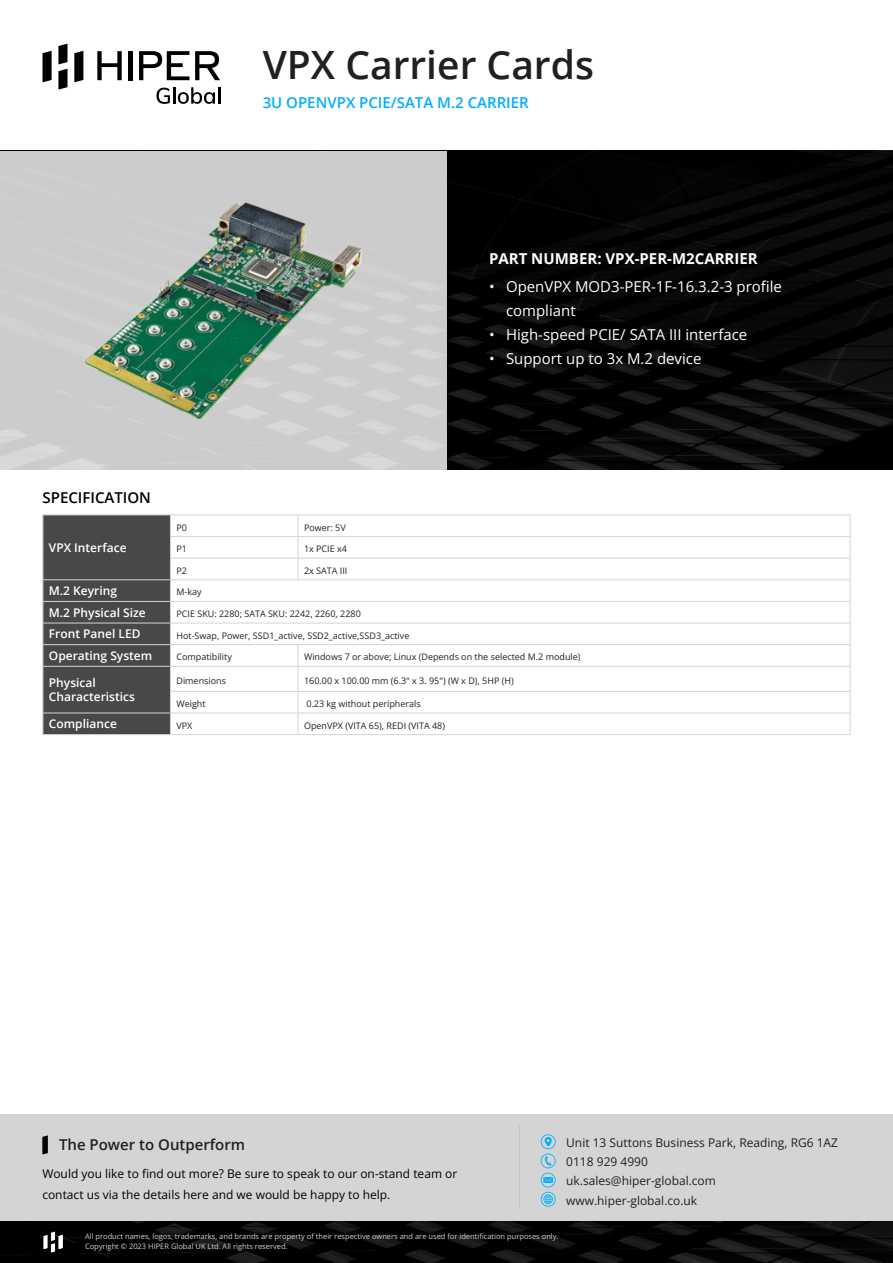
<style>
.page{position:relative;width:893px;height:1263px;background:#fff}
.page>*{position:absolute;margin:0;border:0;box-sizing:border-box;transform-origin:0 0}
.t1{font:600 39px "Open Sans";color:#231f20}
.t2{font:15px/24px "Open Sans";color:#fff}
.t3{font:700 15px "Open Sans";color:#fff}
.t4{font:600 15px "Open Sans";color:#00adff}
.t5{font:600 15px "Open Sans";color:#231f20}
.t6{font:600 15px "Open Sans";color:#000}
.t7{font:12px/21px "Open Sans";color:#000}
.t8{font:12px "Open Sans";color:#231f20}
.t9{font:600 12px "Open Sans";color:#fff}
.t10{font:9px "Open Sans";color:#231f20}
.t11{font:7.5px "Open Sans";color:#d4d4d4}
</style>
<div class="page">
<svg style="left:0;top:1220px;width:893px;height:43px;background:#0c0c0c"></svg>
<img style="left:44px;top:1231px;width:19px;height:21px">
<div style="left:0;top:1114px;width:893px;height:106px;background:#d4d4d4"></div>
<svg style="left:42px;top:1135px;width:6px;height:19px"></svg>
<svg style="left:541px;top:1134px;width:15px;height:72px"></svg>
<hr style="left:519px;top:1125px;width:1px;height:85px;background:#484848">
<div style="left:446px;top:151px;width:447px;height:319px;background:#000"></div>
<div style="left:0;top:151px;width:446px;height:319px;background:#ccc"></div>
<img style="left:57px;top:202px;width:332px;height:247px">
<hr style="left:43px;top:514px;width:127px;height:1px;background:#d4d4d4">
<hr style="left:170px;top:514px;width:128px;height:1px;background:#d4d4d4">
<hr style="left:298px;top:514px;width:552px;height:1px;background:#d4d4d4">
<hr style="left:170px;top:536px;width:128px;height:1px;background:#d4d4d4">
<hr style="left:298px;top:536px;width:552px;height:1px;background:#d4d4d4">
<hr style="left:170px;top:558px;width:128px;height:1px;background:#d4d4d4">
<hr style="left:298px;top:558px;width:552px;height:1px;background:#d4d4d4">
<svg style="left:298px;top:515px;width:1px;height:64px"></svg>
<hr style="left:170px;top:579px;width:128px;height:1px;background:#d4d4d4">
<hr style="left:298px;top:579px;width:552px;height:1px;background:#d4d4d4">
<hr style="left:170px;top:601px;width:128px;height:1px;background:#d4d4d4">
<hr style="left:298px;top:601px;width:552px;height:1px;background:#d4d4d4">
<hr style="left:170px;top:623px;width:128px;height:1px;background:#d4d4d4">
<hr style="left:298px;top:623px;width:552px;height:1px;background:#d4d4d4">
<hr style="left:170px;top:644px;width:128px;height:1px;background:#d4d4d4">
<hr style="left:298px;top:644px;width:552px;height:1px;background:#d4d4d4">
<hr style="left:170px;top:666px;width:128px;height:1px;background:#d4d4d4">
<hr style="left:298px;top:666px;width:552px;height:1px;background:#d4d4d4">
<hr style="left:170px;top:691px;width:128px;height:1px;background:#d4d4d4">
<hr style="left:298px;top:691px;width:552px;height:1px;background:#d4d4d4">
<hr style="left:170px;top:713px;width:128px;height:1px;background:#d4d4d4">
<svg style="left:43px;top:515px;width:128px;height:220px;background:#4e4e4e"></svg>
<hr style="left:298px;top:713px;width:552px;height:1px;background:#d4d4d4">
<svg style="left:298px;top:645px;width:1px;height:89px"></svg>
<svg style="left:850px;top:515px;width:1px;height:219px"></svg>
<hr style="left:170px;top:734px;width:128px;height:1px;background:#d4d4d4">
<hr style="left:298px;top:734px;width:552px;height:1px;background:#d4d4d4">
<svg style="left:195px;top:51px;width:25px;height:29px"></svg>
<svg style="left:139px;top:51px;width:50px;height:29px"></svg>
<hr style="left:128px;top:51px;width:4px;height:29px;background:#000">
<svg style="left:97px;top:51px;width:25px;height:29px"></svg>
<svg style="left:43px;top:51px;width:9px;height:31px"></svg>
<svg style="left:74px;top:51px;width:9px;height:31px"></svg>
<svg style="left:58px;top:44px;width:10px;height:46px"></svg>
<svg style="left:156px;top:87px;width:64px;height:17px"></svg>
<p class="t1" style="left:263px;top:38px;width:333px">VPX Carrier Cards</p>
<p class="t4" style="left:263px;top:92px;width:268px">3U OPENVPX PCIE/SATA M.2 CARRIER</p>
<p class="t3" style="left:489px;top:248px;width:270px">PART NUMBER: VPX-PER-M2CARRIER</p>
<p class="t6" style="left:43px;top:487px;width:110px">SPECIFICATION</p>
<p class="t9" style="left:49px;top:539px;width:79px">VPX Interface</p>
<p class="t10" style="left:176px;top:521px;width:12px">P0</p>
<p class="t10" style="left:304px;top:521px;width:43px">Power: 5V</p>
<p class="t10" style="left:176px;top:543px;width:12px">P1</p>
<p class="t10" style="left:304px;top:543px;width:44px">1x PCIE x4</p>
<p class="t10" style="left:176px;top:564px;width:12px">P2</p>
<p class="t10" style="left:304px;top:564px;width:45px">2x SATA III</p>
<p class="t2" style="left:506px;top:274px;width:277px;text-indent:-17px">• OpenVPX MOD3-PER-1F-16.3.2-3 profile compliant</p>
<p class="t2" style="left:489px;top:322px;width:260px">• High-speed PCIE/ SATA III interface</p>
<p class="t2" style="left:489px;top:346px;width:214px">• Support up to 3x M.2 device</p>
<p class="t9" style="left:49px;top:583px;width:70px">M.2 Keyring</p>
<p class="t10" style="left:176px;top:586px;width:27px">M-kay</p>
<p class="t9" style="left:49px;top:604px;width:98px">M.2 Physical Size</p>
<p class="t10" style="left:176px;top:608px;width:186px">PCIE SKU: 2280; SATA SKU: 2242, 2260, 2280</p>
<p class="t9" style="left:49px;top:626px;width:93px">Front Panel LED</p>
<p class="t10" style="left:176px;top:629px;width:234px">Hot-Swap, Power, SSD1_active, SSD2_active,SSD3_active</p>
<p class="t9" style="left:49px;top:647px;width:105px">Operating System</p>
<p class="t10" style="left:176px;top:651px;width:57px">Compatibility</p>
<p class="t10" style="left:304px;top:651px;width:278px">Windows 7 or above; Linux (Depends on the selected M.2 module)</p>
<p class="t9" style="left:49px;top:674px;width:48px">Physical</p>
<p class="t9" style="left:49px;top:689px;width:88px">Characteristics</p>
<p class="t10" style="left:176px;top:674px;width:51px">Dimensions</p>
<p class="t10" style="left:304px;top:674px;width:211px">160.00 x 100.00 mm (6.3" x 3. 95") (W x D), 5HP (H)</p>
<p class="t10" style="left:176px;top:697px;width:31px">Weight</p>
<p class="t10" style="left:306px;top:697px;width:116px">0.23 kg without peripherals</p>
<p class="t9" style="left:49px;top:716px;width:70px">Compliance</p>
<p class="t10" style="left:176px;top:719px;width:17px">VPX</p>
<p class="t10" style="left:304px;top:719px;width:142px">OpenVPX (VITA 65), REDI (VITA 48)</p>
<p class="t5" style="left:59px;top:1134px;width:188px">The Power to Outperform</p>
<p class="t8" style="left:566px;top:1134px;width:273px">Unit 13 Suttons Business Park, Reading, RG6 1AZ</p>
<p class="t8" style="left:566px;top:1154px;width:83px">0118 929 4990</p>
<p class="t8" style="left:566px;top:1173px;width:151px">uk.sales@hiper-global.com</p>
<p class="t8" style="left:566px;top:1192px;width:133px">www.hiper-global.co.uk</p>
<p class="t7" style="left:42px;top:1163px;width:417px">Would you like to find out more? Be sure to speak to our on-stand team or contact us via the details here and we would be happy to help.</p>
<p class="t11" style="left:85px;top:1231px;width:475px">All product names, logos, trademarks, and brands are property of their respective owners and are used for identification purposes only.</p>
<p class="t11" style="left:85px;top:1241px;width:204px">Copyright © 2023 HIPER Global UK Ltd. All rights reserved.</p>
</div>
